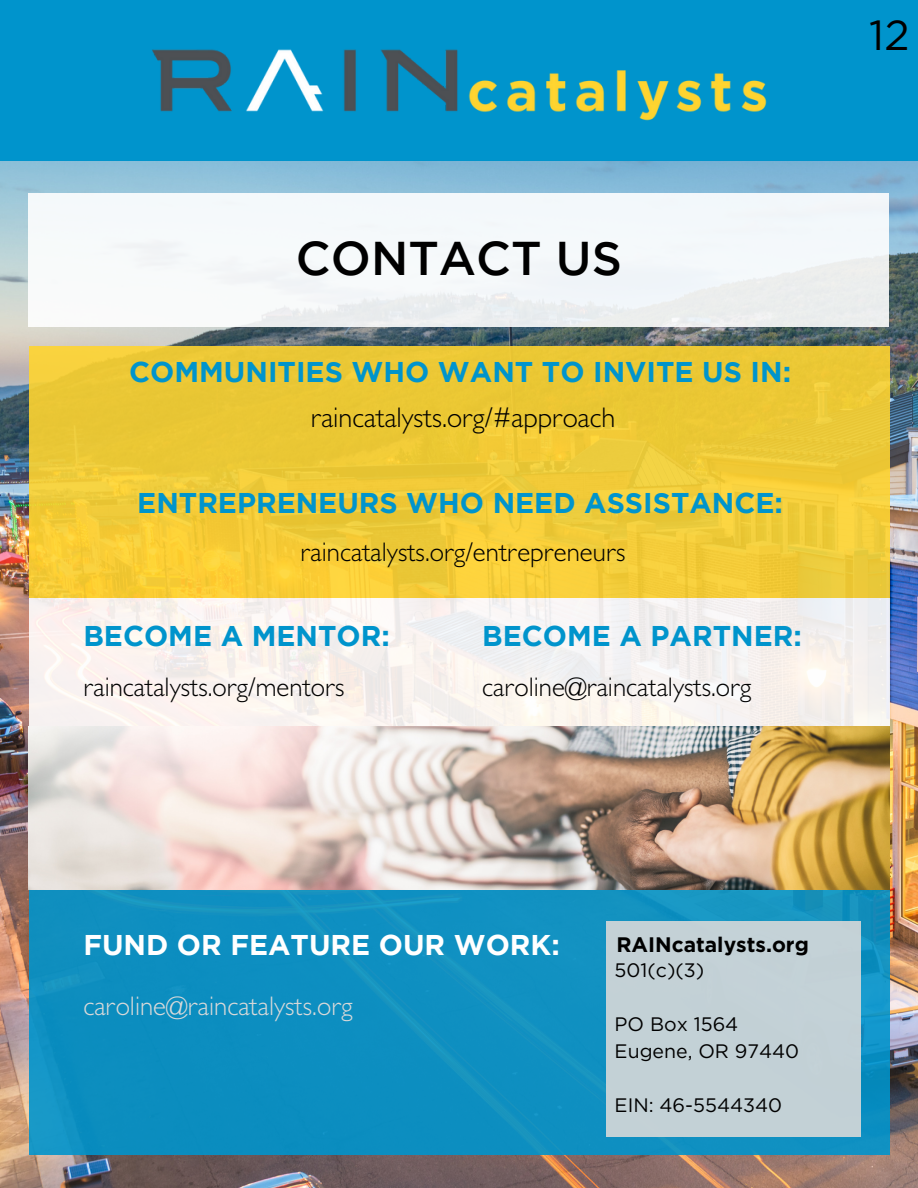
<style>
.page{position:relative;width:918px;height:1188px;background:#fff}
.page>*{position:absolute;margin:0;border:0;box-sizing:border-box;transform-origin:0 0}
.t1{font:500 47.25px "Gotham";color:#000}
.t2{font:42px "Gotham";color:#000}
.t3{font:700 28.5px "Gotham";color:#0094cc}
.t4{font:300 28.5px "Gill Sans";color:#000}
.t5{font:700 28.5px "Gotham";color:#fff}
.t6{font:300 27px "Gill Sans";color:#000}
.t7{font:300 27px "Gill Sans";color:#d9d9d9}
.t8{font:700 21px "Gotham";color:#000}
.t9{font:19.5px "Gotham";color:#000}
</style>
<div class="page">
<img style="left:0;top:161px;width:918px;height:1027px">
<div style="left:0;top:0;width:918px;height:161px;background:#0094cc"></div>
<img style="left:152px;top:49px;width:615px;height:72px">
<div style="left:29px;top:193px;width:860px;height:134px;background:linear-gradient(to right,#f7fafb,#eff3f5)"></div>
<div style="left:29px;top:346px;width:860px;height:251px;background:linear-gradient(to bottom,#e9c735,#f6ce3a)"></div>
<div style="left:29px;top:873px;width:860px;height:282px;background:#0e8fc0"></div>
<div style="left:29px;top:598px;width:860px;height:285px;background:#f8f2ef"></div>
<div style="left:606px;top:921px;width:255px;height:216px;background:#c3d1d6"></div>
<img style="left:29px;top:727px;width:860px;height:163px">
<p class="t2" style="left:869px;top:10px;width:42px">12</p>
<p class="t1" style="left:296px;top:240px;width:327px">CONTACT US</p>
<p class="t3" style="left:129px;top:362px;width:663px">COMMUNITIES WHO WANT TO INVITE US IN:</p>
<p class="t4" style="left:311px;top:408px;width:306px">raincatalysts.org/#approach</p>
<p class="t3" style="left:137px;top:493px;width:647px">ENTREPRENEURS WHO NEED ASSISTANCE:</p>
<p class="t6" style="left:301px;top:543px;width:326px">raincatalysts.org/entrepreneurs</p>
<p class="t3" style="left:83px;top:626px;width:308px">BECOME A MENTOR:</p>
<p class="t6" style="left:83px;top:677px;width:263px">raincatalysts.org/mentors</p>
<p class="t3" style="left:482px;top:626px;width:321px">BECOME A PARTNER:</p>
<p class="t6" style="left:482px;top:677px;width:271px">caroline@raincatalysts.org</p>
<p class="t5" style="left:83px;top:935px;width:478px">FUND OR FEATURE OUR WORK:</p>
<p class="t7" style="left:83px;top:997px;width:271px">caroline@raincatalysts.org</p>
<p class="t8" style="left:616px;top:932px;width:194px">RAINcatalysts.org</p>
<p class="t9" style="left:615px;top:958px;width:91px">501(c)(3)</p>
<p class="t9" style="left:615px;top:1012px;width:125px">PO Box 1564</p>
<p class="t9" style="left:615px;top:1039px;width:186px">Eugene, OR 97440</p>
<p class="t9" style="left:615px;top:1093px;width:169px">EIN: 46-5544340</p>
</div>
